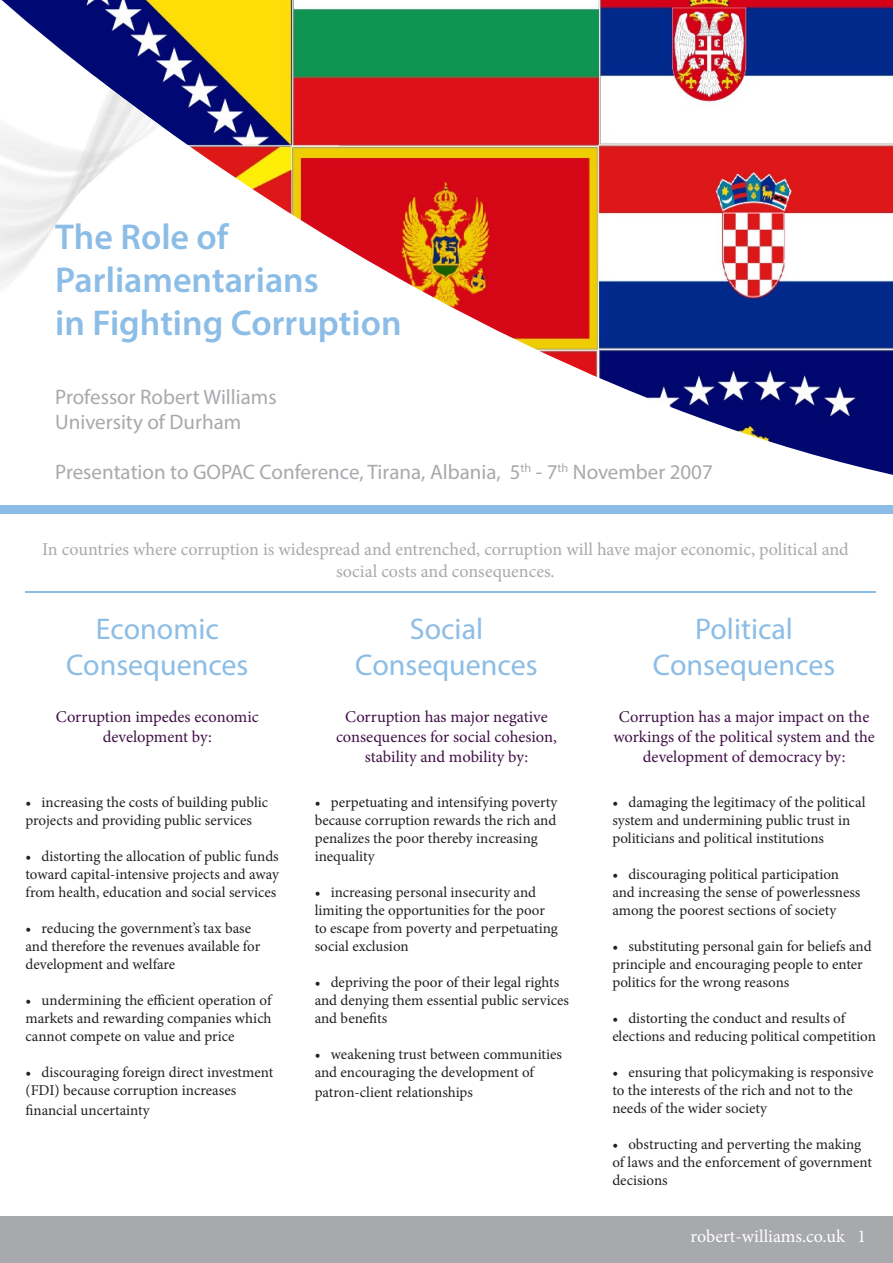
<style>
.page{position:relative;width:893px;height:1263px;background:#fff}
.page>*{position:absolute;margin:0;border:0;box-sizing:border-box;transform-origin:0 0}
.t1{font:600 36px "Myriad Pro";color:#8cbde6}
.t2{font:30px "Myriad Pro";color:#8cbde6}
.t3{font:21px "Myriad Pro";color:#a8a9ad}
.t4{font:18px/21.6px "Minion Pro";color:#a8a9ad;text-align:center}
.t5{font:18px "Minion Pro";color:#fff}
.t6{font:16.5px/19.8px "Minion Pro";color:#411048;text-align:center}
.t7{font:15px/18px "Minion Pro";color:#231f20}
</style>
<div class="page">
<div style="left:0;top:1217px;width:893px;height:46px;background:#a8a9ad"></div>
<svg style="left:1px;top:0;width:892px;height:475px"></svg>
<img style="left:0;top:77px;width:231px;height:229px">
<div style="left:0;top:505px;width:893px;height:8px;background:#8cbde6"></div>
<hr style="left:26px;top:591px;width:850px;height:1px;background:#8cbde6">
<p class="t1" style="left:55px;top:214px;width:175px">The Role of</p>
<p class="t1" style="left:55px;top:257px;width:265px">Parliamentarians</p>
<p class="t1" style="left:55px;top:300px;width:348px">in Fighting Corruption</p>
<p class="t3" style="left:55px;top:384px;width:223px">Professor Robert Williams</p>
<p class="t3" style="left:55px;top:409px;width:188px">University of Durham</p>
<p class="t3" style="left:55px;top:459px;width:659px">Presentation to GOPAC Conference, Tirana, Albania, 5<sup>th</sup> - 7<sup>th</sup> November 2007</p>
<p class="t4" style="left:42px;top:539px;width:808px">In countries where corruption is widespread and entrenched, corruption will have major economic, political and social costs and consequences.</p>
<p class="t2" style="left:96px;top:610px;width:124px">Economic</p>
<p class="t2" style="left:66px;top:646px;width:184px">Consequences</p>
<p class="t6" style="left:56px;top:707px;width:204px">Corruption impedes economic development by:</p>
<p class="t7" style="left:26px;top:793px;width:244px">• increasing the costs of building public projects and providing public services</p>
<p class="t7" style="left:26px;top:847px;width:255px;text-align:justify">• distorting the allocation of public funds toward capital-intensive projects and away from health, education and social services</p>
<p class="t7" style="left:26px;top:919px;width:236px">• reducing the government’s tax base and therefore the revenues available for development and welfare</p>
<p class="t7" style="left:26px;top:991px;width:248px;text-align:justify">• undermining the efficient operation of markets and rewarding companies which cannot compete on value and price</p>
<p class="t7" style="left:26px;top:1063px;width:249px">• discouraging foreign direct investment (FDI) because corruption increases</p>
<p class="t7" style="left:26px;top:1101px;width:126px">financial uncertainty</p>
<p class="t2" style="left:410px;top:610px;width:75px">Social</p>
<p class="t2" style="left:355px;top:646px;width:184px">Consequences</p>
<p class="t6" style="left:336px;top:707px;width:222px">Corruption has major negative consequences for social cohesion, stability and mobility by:</p>
<p class="t7" style="left:315px;top:793px;width:244px">• perpetuating and intensifying poverty because corruption rewards the rich and penalizes the poor thereby increasing inequality</p>
<p class="t7" style="left:315px;top:883px;width:245px">• increasing personal insecurity and limiting the opportunities for the poor to escape from poverty and perpetuating social exclusion</p>
<p class="t7" style="left:315px;top:973px;width:256px">• depriving the poor of their legal rights and denying them essential public services and benefits</p>
<p class="t7" style="left:315px;top:1045px;width:249px">• weakening trust between communities and encouraging the development of</p>
<p class="t7" style="left:315px;top:1083px;width:160px">patron-client relationships</p>
<p class="t2" style="left:695px;top:610px;width:99px">Political</p>
<p class="t2" style="left:653px;top:646px;width:184px">Consequences</p>
<p class="t6" style="left:613px;top:707px;width:263px">Corruption has a major impact on the workings of the political system and the development of democracy by:</p>
<p class="t7" style="left:612px;top:793px;width:255px">• damaging the legitimacy of the political system and undermining public trust in politicians and political institutions</p>
<p class="t7" style="left:612px;top:865px;width:250px">• discouraging political participation and increasing the sense of powerlessness among the poorest sections of society</p>
<p class="t7" style="left:612px;top:937px;width:261px">• substituting personal gain for beliefs and principle and encouraging people to enter politics for the wrong reasons</p>
<p class="t7" style="left:612px;top:1009px;width:265px">• distorting the conduct and results of elections and reducing political competition</p>
<p class="t7" style="left:612px;top:1063px;width:263px">• ensuring that policymaking is responsive to the interests of the rich and not to the needs of the wider society</p>
<p class="t7" style="left:612px;top:1135px;width:261px">• obstructing and perverting the making of laws and the enforcement of government decisions</p>
<p class="t5" style="left:691px;top:1224px;width:177px">robert-williams.co.uk 1</p>
</div>
